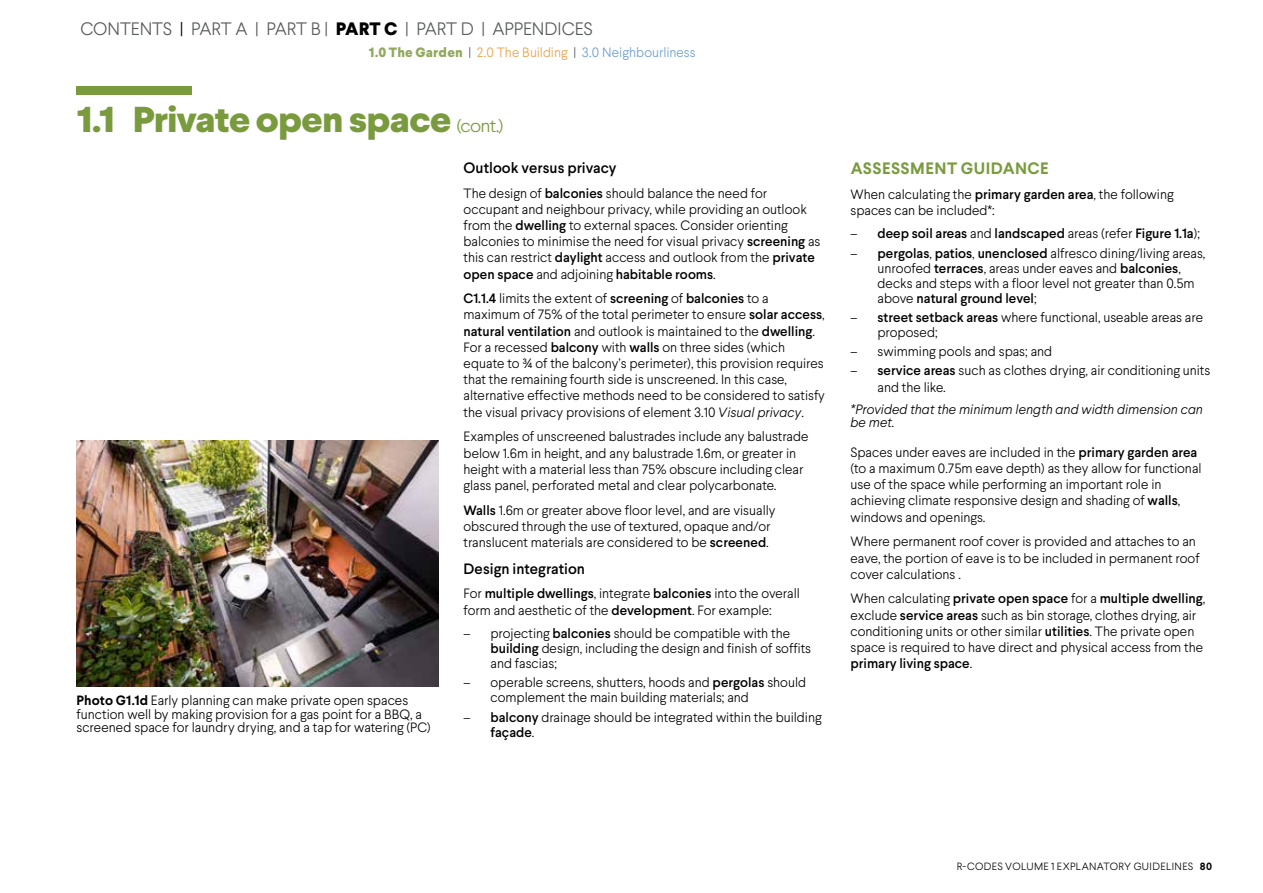
<style>
.page{position:relative;width:1263px;height:893px;background:#fff}
.page>*{position:absolute;margin:0;border:0;box-sizing:border-box;transform-origin:0 0}
.t1{font:800 36px "Larsseit";letter-spacing:-.035em;color:#799b3d;scale:1.08 1}
.t2{font:300 18px "Larsseit";letter-spacing:-.01em;color:#58595b}
.t3{font:700 16.5px "Larsseit";letter-spacing:.03em;color:#799b3d}
.t4{font:500 15px "Larsseit";color:#000}
.t5{font:300 13.5px/16.2px "Larsseit";color:#000}
.t6{font:italic 300 13.5px/13.5px "Larsseit";color:#000}
.t7{font:500 13.5px "Larsseit";color:#000}
.t8{font:300 13.5px "Larsseit";color:#6d9ecc}
.t9{font:300 10.5px "Larsseit";letter-spacing:.04em;color:#000}
.s1{color:#000}
.s2{font-weight:800;color:#000}
.s3{font-weight:800;color:#91a95b}
.s4{color:#58595b}
.s5{color:#e8a24d}
.s6{font-weight:300;font-size:18px}
.s7{font-weight:700}
.s8{font-weight:500}
.s9{font-style:italic}
.s10{font-weight:300}
</style>
<div class="page">
<div style="left:76px;top:86px;width:116px;height:8px;background:#799b3d"></div>
<img style="left:77px;top:440px;width:361px;height:247px">
<h2 class="t2" style="left:80px;top:17px;width:514px">CONTENTS <span class="s1">|</span> PART A | PART B | <span class="s2">PART C</span> | PART D | APPENDICES</h2>
<p class="t8" style="left:369px;top:43px;width:328px"><span class="s3">1.0 The Garden</span> <span class="s4">|</span> <span class="s5">2.0 The Building</span> <span class="s4">|</span> 3.0 Neighbourliness</p>
<h1 class="t1" style="left:76px;top:96px;width:397px">1.1 Private open space <span class="s6">(cont.)</span></h1>
<p class="t5" style="left:76px;top:694px;width:356px;line-height:13.5px"><span class="s7">Photo G1.1d</span> Early planning can make private open spaces function well by making provision for a gas point for a BBQ, a screened space for laundry drying, and a tap for watering (PC)</p>
<p class="t4" style="left:463px;top:158px;width:155px">Outlook versus privacy</p>
<p class="t5" style="left:463px;top:185px;width:358px">The design of <span class="s8">balconies</span> should balance the need for occupant and neighbour privacy, while providing an outlook from the <span class="s8">dwelling</span> to external spaces. Consider orienting balconies to minimise the need for visual privacy <span class="s8">screening</span> as this can restrict <span class="s8">daylight</span> access and outlook from the <span class="s8">private open space</span> and adjoining <span class="s8">habitable rooms</span>.</p>
<p class="t5" style="left:463px;top:290px;width:363px"><span class="s8">C1.1.4</span> limits the extent of <span class="s8">screening</span> of <span class="s8">balconies</span> to a maximum of 75% of the total perimeter to ensure <span class="s8">solar access</span>, <span class="s8">natural ventilation</span> and outlook is maintained to the <span class="s8">dwelling</span>.<br>For a recessed <span class="s8">balcony</span> with <span class="s8">walls</span> on three sides (which equate to ¾ of the balcony’s perimeter), this provision requires that the remaining fourth side is unscreened. In this case, alternative effective methods need to be considered to satisfy the visual privacy provisions of element 3.10 <span class="s9">Visual privacy</span>.</p>
<p class="t5" style="left:463px;top:428px;width:346px">Examples of unscreened balustrades include any balustrade below 1.6m in height, and any balustrade 1.6m, or greater in height with a material less than 75% obscure including clear glass panel, perforated metal and clear polycarbonate.</p>
<p class="t5" style="left:463px;top:502px;width:314px"><span class="s8">Walls</span> 1.6m or greater above floor level, and are visually obscured through the use of textured, opaque and/or translucent materials are considered to be <span class="s8">screened</span>.</p>
<p class="t4" style="left:463px;top:559px;width:123px">Design integration</p>
<p class="t5" style="left:463px;top:585px;width:338px">For <span class="s8">multiple dwellings</span>, integrate <span class="s8">balconies</span> into the overall form and aesthetic of the <span class="s8">development</span>. For example:</p>
<p class="t5" style="left:490px;top:626px;width:322px;line-height:15px;text-indent:-27px">– projecting <span class="s8">balconies</span> should be compatible with the <span class="s8">building</span> design, including the design and finish of soffits and fascias;</p>
<p class="t5" style="left:490px;top:675px;width:317px;line-height:15px;text-indent:-27px">– operable screens, shutters, hoods and <span class="s8">pergolas</span> should complement the main building materials; and</p>
<p class="t5" style="left:490px;top:709px;width:333px;line-height:15px;text-indent:-27px">– <span class="s8">balcony</span> drainage should be integrated within the building <span class="s8">façade</span>.</p>
<p class="t3" style="left:851px;top:158px;width:199px">ASSESSMENT GUIDANCE</p>
<p class="t5" style="left:850px;top:186px;width:325px">When calculating the <span class="s8">primary garden area</span>, the following spaces can be included*:</p>
<p class="t7" style="left:850px;top:225px;width:351px"><span class="s10">–</span> deep soil areas <span class="s10">and</span> landscaped <span class="s10">areas (refer</span> Figure 1.1a<span class="s10">);</span></p>
<p class="t5" style="left:877px;top:245px;width:329px;line-height:15px;text-indent:-27px">– <span class="s8">pergolas</span>, <span class="s8">patios</span>, <span class="s8">unenclosed</span> alfresco dining/living areas, unroofed <span class="s8">terraces</span>, areas under eaves and <span class="s8">balconies</span>, decks and steps with a floor level not greater than 0.5m above <span class="s8">natural ground level</span>;</p>
<p class="t5" style="left:877px;top:310px;width:327px;line-height:15px;text-indent:-27px">– <span class="s8">street setback areas</span> where functional, useable areas are proposed;</p>
<p class="t5" style="left:850px;top:343px;width:203px">– swimming pools and spas; and</p>
<p class="t5" style="left:877px;top:362px;width:334px;text-indent:-27px">– <span class="s8">service areas</span> such as clothes drying, air conditioning units and the like.</p>
<p class="t6" style="left:850px;top:402px;width:354px">*Provided that the minimum length and width dimension can be met.</p>
<p class="t5" style="left:850px;top:444px;width:353px">Spaces under eaves are included in the <span class="s8">primary garden area </span>(to a maximum 0.75m eave depth) as they allow for functional use of the space while performing an important role in achieving climate responsive design and shading of <span class="s8">walls</span>, windows and openings.</p>
<p class="t5" style="left:850px;top:533px;width:351px">Where permanent roof cover is provided and attaches to an eave, the portion of eave is to be included in permanent roof cover calculations .</p>
<p class="t5" style="left:850px;top:590px;width:356px">When calculating <span class="s8">private open space</span> for a <span class="s8">multiple dwelling</span>, exclude <span class="s8">service areas</span> such as bin storage, clothes drying, air conditioning units or other similar <span class="s8">utilities</span>. The private open space is required to have direct and physical access from the <span class="s8">primary living space</span>.</p>
<p class="t9" style="left:957px;top:859px;width:257px">R-CODES VOLUME 1 EXPLANATORY GUIDELINES <span class="s7">80</span></p>
</div>
